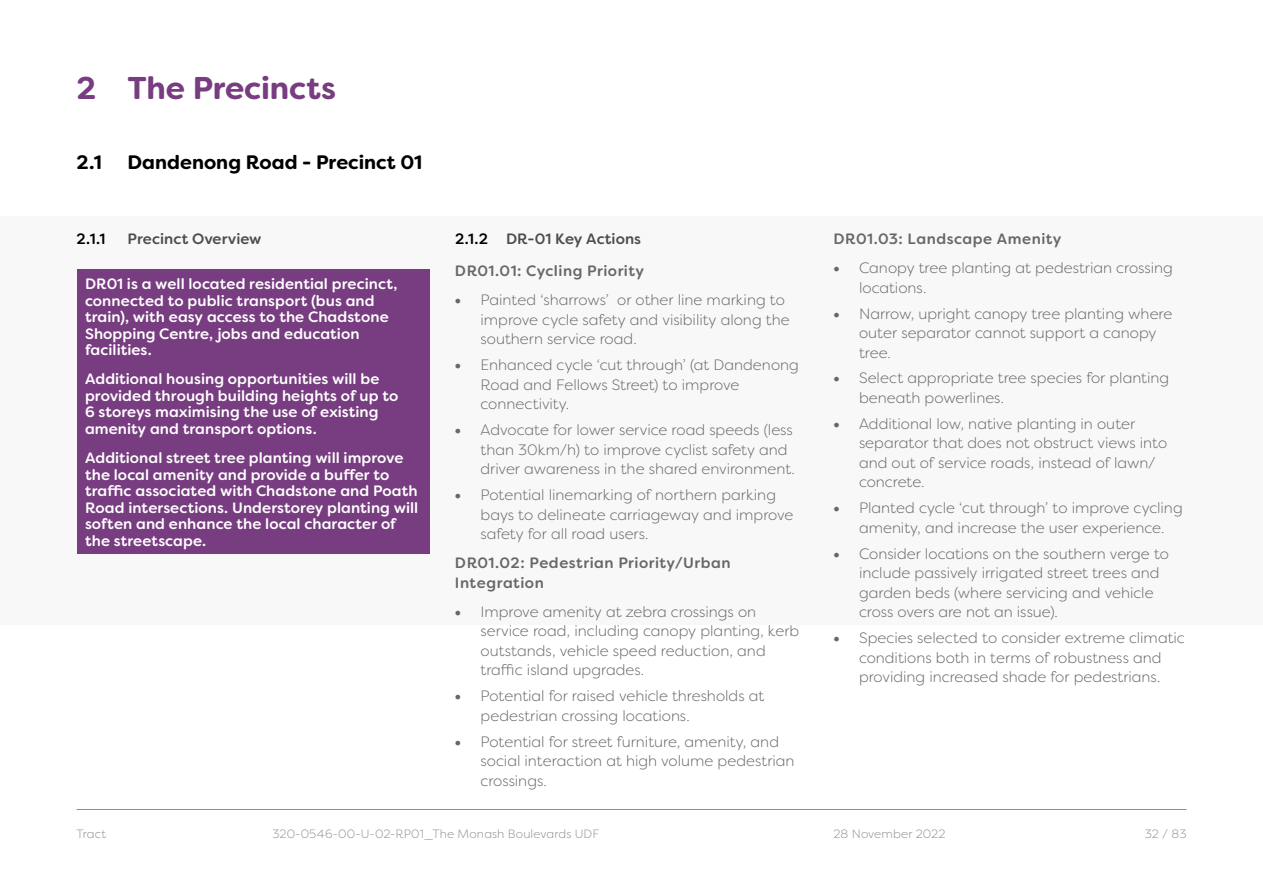
<style>
.page{position:relative;width:1263px;height:893px;background:#fff}
.page>*{position:absolute;margin:0;border:0;box-sizing:border-box;transform-origin:0 0}
.t1{font:700 31.5px "Filson Soft";letter-spacing:-.005em;color:#773d80}
.t2{font:700 19.5px "Filson Soft";color:#000}
.t3{font:300 15px/19.5px "Filson Soft";color:#686667}
.t4{font:500 15px/16.5px "Filson Soft";letter-spacing:.005em;color:#fff}
.t5{font:500 15px/32.2px "Filson Soft";letter-spacing:.03em;color:#686667}
.t6{font:500 15px "Filson Soft";color:#4d4d4f}
.t7{font:500 15px "Filson Soft";color:#000}
.t8{font:300 12px "Filson Soft";letter-spacing:.01em;color:#8d8f8e}
.s1{color:#000}
.s2{color:#4d4d4f}
.s3{font-weight:800}
</style>
<div class="page">
<div style="left:0;top:217px;width:1263px;height:408px;background:#f8f8f8"></div>
<div style="left:77px;top:270px;width:352px;height:284px;background:#773d80"></div>
<hr style="left:77px;top:809px;width:1109px;height:1px;background:#8d8f8e">
<h1 class="t1" style="left:77px;top:68px;width:261px">2 The Precincts</h1>
<h2 class="t2" style="left:77px;top:150px;width:27px">2.1</h2>
<h2 class="t2" style="left:128px;top:150px;width:296px">Dandenong Road - Precinct 01</h2>
<p class="t7" style="left:77px;top:229px;width:30px">2.1.1</p>
<p class="t6" style="left:128px;top:229px;width:136px">Precinct Overview</p>
<p class="t4" style="left:85px;top:276px;width:314px">DR01 is a well located residential precinct, connected to public transport (bus and train), with easy access to the Chadstone Shopping Centre, jobs and education facilities.</p>
<p class="t4" style="left:85px;top:371px;width:315px">Additional housing opportunities will be provided through building heights of up to 6 storeys maximising the use of existing amenity and transport options.</p>
<p class="t4" style="left:85px;top:450px;width:335px">Additional street tree planting will improve the local amenity and provide a buffer to traffic associated with Chadstone and Poath Road intersections. Understorey planting will soften and enhance the local character of the streetscape.</p>
<p class="t5" style="left:455px;top:223px;width:191px"><span class="s1">2.1.2</span> <span class="s2">DR-01 Key Actions<br></span>DR01.01: Cycling Priority</p>
<p class="t3" style="left:480px;top:290px;width:311px;text-indent:-26px"><span class="s3">•</span> Painted ‘sharrows’ or other line marking to improve cycle safety and visibility along the southern service road.</p>
<p class="t3" style="left:480px;top:355px;width:320px;text-indent:-26px"><span class="s3">•</span> Enhanced cycle ‘cut through’ (at Dandenong<br>Road and Fellows Street) to improve connectivity.</p>
<p class="t3" style="left:480px;top:420px;width:316px;text-indent:-26px"><span class="s3">•</span> Advocate for lower service road speeds (less than 30km/h) to improve cyclist safety and driver awareness in the shared environment.</p>
<p class="t3" style="left:480px;top:485px;width:314px;text-indent:-26px"><span class="s3">•</span> Potential linemarking of northern parking bays to delineate carriageway and improve safety for all road users.</p>
<p class="t5" style="left:455px;top:553px;width:277px;line-height:19.5px">DR01.02: Pedestrian Priority/Urban<br>Integration</p>
<p class="t3" style="left:480px;top:602px;width:320px;text-indent:-26px"><span class="s3">•</span> Improve amenity at zebra crossings on service road, including canopy planting, kerb outstands, vehicle speed reduction, and traffic island upgrades.</p>
<p class="t3" style="left:480px;top:686px;width:285px;text-indent:-26px"><span class="s3">•</span> Potential for raised vehicle thresholds at pedestrian crossing locations.</p>
<p class="t3" style="left:480px;top:731px;width:316px;text-indent:-26px"><span class="s3">•</span> Potential for street furniture, amenity, and social interaction at high volume pedestrian crossings.</p>
<p class="t5" style="left:833px;top:223px;width:229px">DR01.03: Landscape Amenity</p>
<p class="t3" style="left:859px;top:258px;width:315px;text-indent:-26px"><span class="s3">•</span> Canopy tree planting at pedestrian crossing locations.</p>
<p class="t3" style="left:859px;top:303px;width:315px;text-indent:-26px"><span class="s3">•</span> Narrow, upright canopy tree planting where outer separator cannot support a canopy tree.</p>
<p class="t3" style="left:859px;top:368px;width:312px;text-indent:-26px"><span class="s3">•</span> Select appropriate tree species for planting beneath powerlines.</p>
<p class="t3" style="left:859px;top:414px;width:310px;text-indent:-26px"><span class="s3">•</span> Additional low, native planting in outer separator that does not obstruct views into and out of service roads, instead of lawn/ concrete.</p>
<p class="t3" style="left:833px;top:498px;width:351px;text-align:center"><span class="s3">•</span> Planted cycle ‘cut through’ to improve cycling amenity, and increase the user experience.</p>
<p class="t3" style="left:859px;top:543px;width:312px;text-indent:-26px"><span class="s3">•</span> Consider locations on the southern verge to include passively irrigated street trees and garden beds (where servicing and vehicle cross overs are not an issue).</p>
<p class="t3" style="left:833px;top:628px;width:353px;text-align:center"><span class="s3">•</span> Species selected to consider extreme climatic conditions both in terms of robustness and providing increased shade for pedestrians.</p>
<p class="t8" style="left:77px;top:826px;width:31px">Tract</p>
<p class="t8" style="left:273px;top:826px;width:328px">320-0546-00-U-02-RP01_The Monash Boulevards UDF</p>
<p class="t8" style="left:833px;top:826px;width:114px">28 November 2022</p>
<p class="t8" style="left:1145px;top:826px;width:43px">32 / 83</p>
</div>
